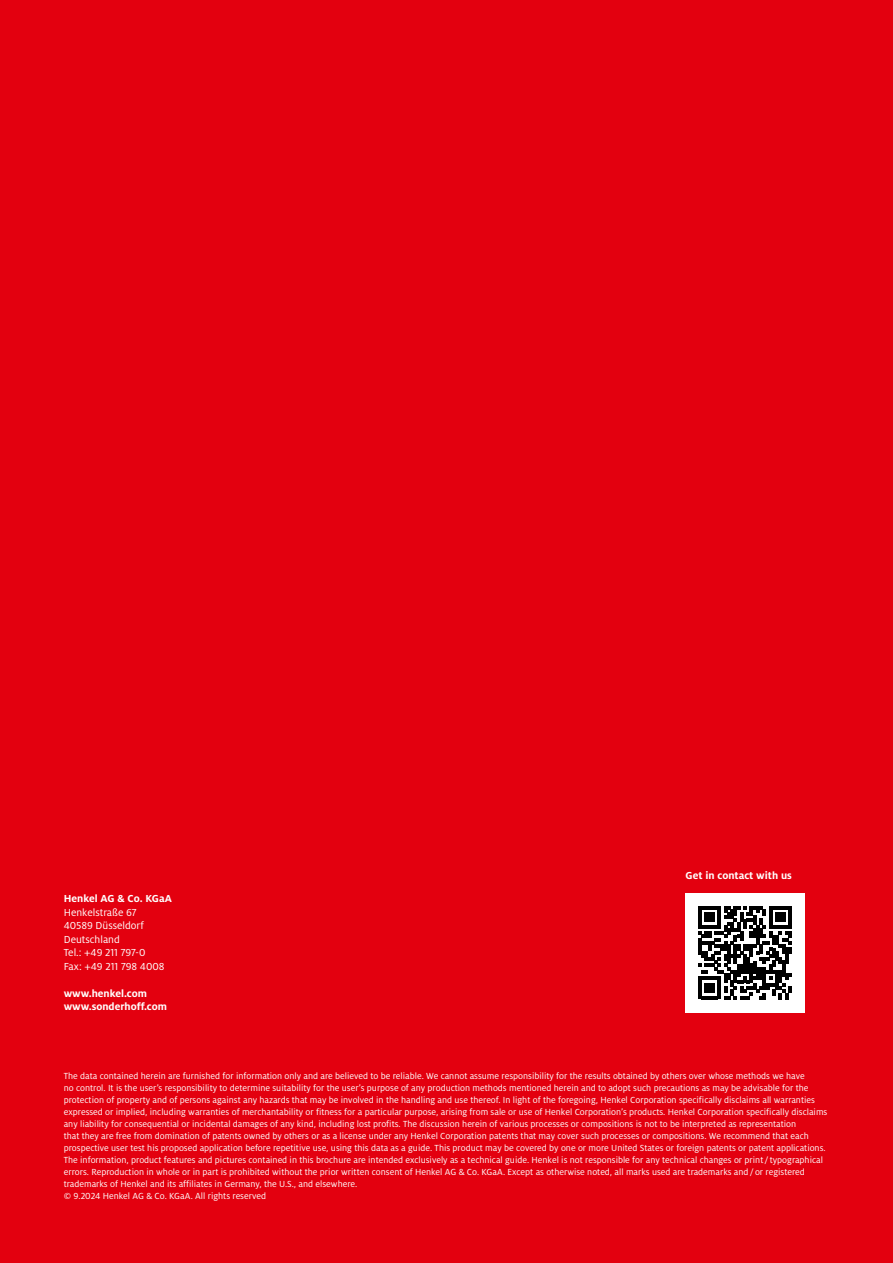
<style>
.page{position:relative;width:893px;height:1263px;background:#e3000f}
.page>*{position:absolute;margin:0;border:0;box-sizing:border-box;transform-origin:0 0}
.t1{font:11.25px/13.5px "Henkel Milo";color:#fff}
.t2{font:700 11.25px/13.5px "Henkel Milo";color:#fff}
.t3{font:9.75px/12px "Henkel Milo";color:#fff}
</style>
<div class="page">
<div style="left:685px;top:893px;width:119px;height:119px;background:#fff"></div>
<svg style="left:698px;top:906px;width:94px;height:93px"></svg>
<p class="t2" style="left:64px;top:892px;width:110px">Henkel AG &amp; Co. KGaA</p>
<p class="t1" style="left:64px;top:905px;width:102px">Henkelstraße 67<br>40589 Düsseldorf<br>Deutschland<br>Tel.: +49 211 797-0<br>Fax: +49 211 798 4008</p>
<p class="t2" style="left:64px;top:986px;width:105px">www.henkel.com www.sonderhoff.com</p>
<p class="t2" style="left:685px;top:869px;width:108px">Get in contact with us</p>
<p class="t3" style="left:64px;top:1070px;width:765px">The data contained herein are furnished for information only and are believed to be reliable. We cannot assume responsibility for the results obtained by others over whose methods we have<br>no control. It is the user’s responsibility to determine suitability for the user’s purpose of any production methods mentioned herein and to adopt such precautions as may be advisable for the protection of property and of persons against any hazards that may be involved in the handling and use thereof. In light of the foregoing, Henkel Corporation specifically disclaims all warranties expressed or implied, including warranties of merchantability or fitness for a particular purpose, arising from sale or use of Henkel Corporation’s products. Henkel Corporation specifically disclaims any liability for consequential or incidental damages of any kind, including lost profits. The discussion herein of various processes or compositions is not to be interpreted as representation<br>that they are free from domination of patents owned by others or as a license under any Henkel Corporation patents that may cover such processes or compositions. We recommend that each prospective user test his proposed application before repetitive use, using this data as a guide. This product may be covered by one or more United States or foreign patents or patent applications.<br>The information, product features and pictures contained in this brochure are intended exclusively as a technical guide. Henkel is not responsible for any technical changes or print / -typographical errors. Reproduction in whole or in part is prohibited without the prior written consent of Henkel AG &amp; Co. KGaA. Except as otherwise noted, all marks used are trademarks and/or registered trademarks of Henkel and its affiliates in Germany, the U.S., and elsewhere.<br>© 9.2024 Henkel AG &amp; Co. KGaA. All rights reserved</p>
</div>
